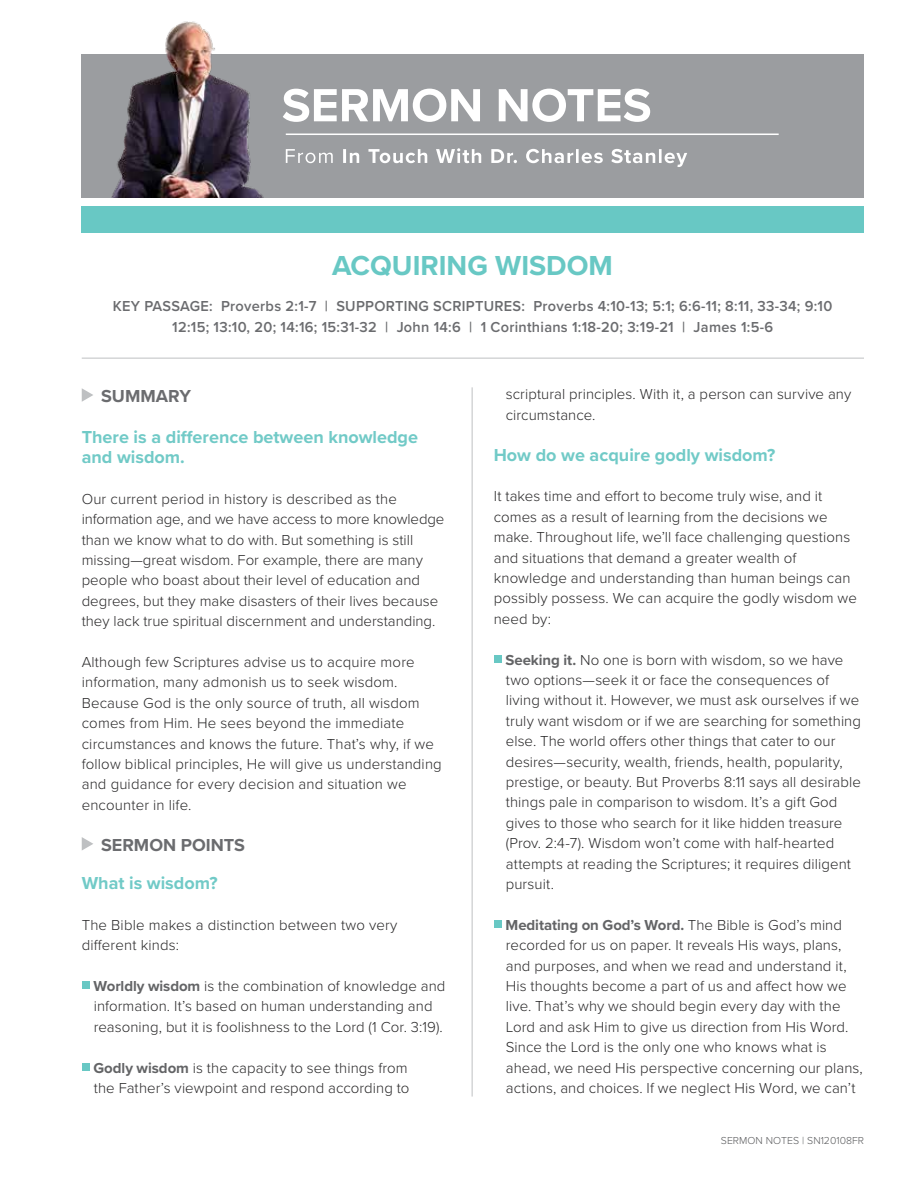
<style>
.page{position:relative;width:918px;height:1188px;background:#fff}
.page>*{position:absolute;margin:0;border:0;box-sizing:border-box;transform-origin:0 0}
.t1{font:700 28.5px "Proxima Nova";color:#68c8c4}
.t2{font:700 18px/20.4px "Proxima Nova";color:#71cac7}
.t3{font:700 18px "Proxima Nova";color:#6b6c6f}
.t4{font:300 15px/20.4px "Proxima Nova";letter-spacing:.005em;color:#292829}
.t5{font:600 15px/21px "Proxima Nova";letter-spacing:.02em;color:#6b6c6f;text-align:center}
.t6{font:300 10.5px "Proxima Nova";color:#58595b}
.s1{font-weight:700;color:#636466}
</style>
<div class="page">
<div style="left:81px;top:206px;width:783px;height:27px;background:#68c8c4"></div>
<div style="left:82px;top:54px;width:782px;height:144px;background:#9b9da0"></div>
<img style="left:111px;top:21px;width:153px;height:177px">
<hr style="left:286px;top:134px;width:493px;height:1px;background:#fff">
<svg style="left:283px;top:89px;width:367px;height:33px"></svg>
<svg style="left:286px;top:148px;width:401px;height:19px"></svg>
<svg style="left:82px;top:388px;width:11px;height:14px"></svg>
<svg style="left:82px;top:837px;width:11px;height:13px"></svg>
<div style="left:82px;top:981px;width:8px;height:8px;background:#68c8c4"></div>
<div style="left:82px;top:1063px;width:8px;height:8px;background:#68c8c4"></div>
<div style="left:494px;top:655px;width:8px;height:8px;background:#68c8c4"></div>
<div style="left:494px;top:920px;width:8px;height:8px;background:#68c8c4"></div>
<hr style="left:472px;top:387px;width:1px;height:710px;background:#bec0c2">
<hr style="left:82px;top:358px;width:782px;height:1px;background:#bec0c2">
<h1 class="t1" style="left:332px;top:245px;width:282px">ACQUIRING WISDOM</h1>
<p class="t5" style="left:113px;top:295px;width:721px">KEY PASSAGE: Proverbs 2:1-7 | SUPPORTING SCRIPTURES: Proverbs 4:10-13; 5:1; 6:6-11; 8:11, 33-34; 9:10<br>12:15; 13:10, 20; 14:16; 15:31-32 | John 14:6 | 1 Corinthians 1:18-20; 3:19-21 | James 1:5-6</p>
<p class="t3" style="left:101px;top:382px;width:91px">SUMMARY</p>
<p class="t2" style="left:82px;top:426px;width:338px">There is a difference between knowledge and wisdom.</p>
<p class="t4" style="left:82px;top:488px;width:364px">Our current period in history is described as the information age, and we have access to more knowledge than we know what to do with. But something is still missing—great wisdom. For example, there are many people who boast about their level of education and degrees, but they make disasters of their lives because they lack true spiritual discernment and understanding.</p>
<p class="t4" style="left:82px;top:651px;width:362px">Although few Scriptures advise us to acquire more information, many admonish us to seek wisdom.<br>Because God is the only source of truth, all wisdom comes from Him. He sees beyond the immediate circumstances and knows the future. That’s why, if we follow biblical principles, He will give us understanding and guidance for every decision and situation we encounter in life.</p>
<p class="t3" style="left:101px;top:831px;width:145px">SERMON POINTS</p>
<p class="t2" style="left:82px;top:872px;width:137px">What is wisdom?</p>
<p class="t4" style="left:82px;top:914px;width:317px">The Bible makes a distinction between two very different kinds:</p>
<p class="t4" style="left:93px;top:975px;width:354px"><span class="s1">Worldly wisdom</span> is the combination of knowledge and information. It’s based on human understanding and reasoning, but it is foolishness to the Lord (1 Cor. 3:19).</p>
<p class="t4" style="left:93px;top:1057px;width:317px"><span class="s1">Godly wisdom</span> is the capacity to see things from the Father’s viewpoint and respond according to</p>
<p class="t4" style="left:506px;top:383px;width:347px">scriptural principles. With it, a person can survive any circumstance.</p>
<p class="t2" style="left:494px;top:444px;width:283px">How do we acquire godly wisdom?</p>
<p class="t4" style="left:494px;top:485px;width:365px">It takes time and effort to become truly wise, and it comes as a result of learning from the decisions we make. Throughout life, we’ll face challenging questions and situations that demand a greater wealth of knowledge and understanding than human beings can possibly possess. We can acquire the godly wisdom we need by:</p>
<p class="t4" style="left:506px;top:649px;width:357px"><span class="s1">Seeking it.</span> No one is born with wisdom, so we have two options—seek it or face the consequences of living without it. However, we must ask ourselves if we truly want wisdom or if we are searching for something else. The world offers other things that cater to our desires—security, wealth, friends, health, popularity, prestige, or beauty. But Proverbs 8:11 says all desirable things pale in comparison to wisdom. It’s a gift God gives to those who search for it like hidden treasure (Prov. 2:4-7). Wisdom won’t come with half-hearted attempts at reading the Scriptures; it requires diligent pursuit.</p>
<p class="t4" style="left:506px;top:914px;width:359px"><span class="s1">Meditating on God’s Word.</span> The Bible is God’s mind recorded for us on paper. It reveals His ways, plans, and purposes, and when we read and understand it, His thoughts become a part of us and affect how we live. That’s why we should begin every day with the Lord and ask Him to give us direction from His Word.<br>Since the Lord is the only one who knows what is ahead, we need His perspective concerning our plans, actions, and choices. If we neglect His Word, we can’t</p>
<p class="t6" style="left:721px;top:1133px;width:145px">SERMON NOTES | SN120108FR</p>
</div>
